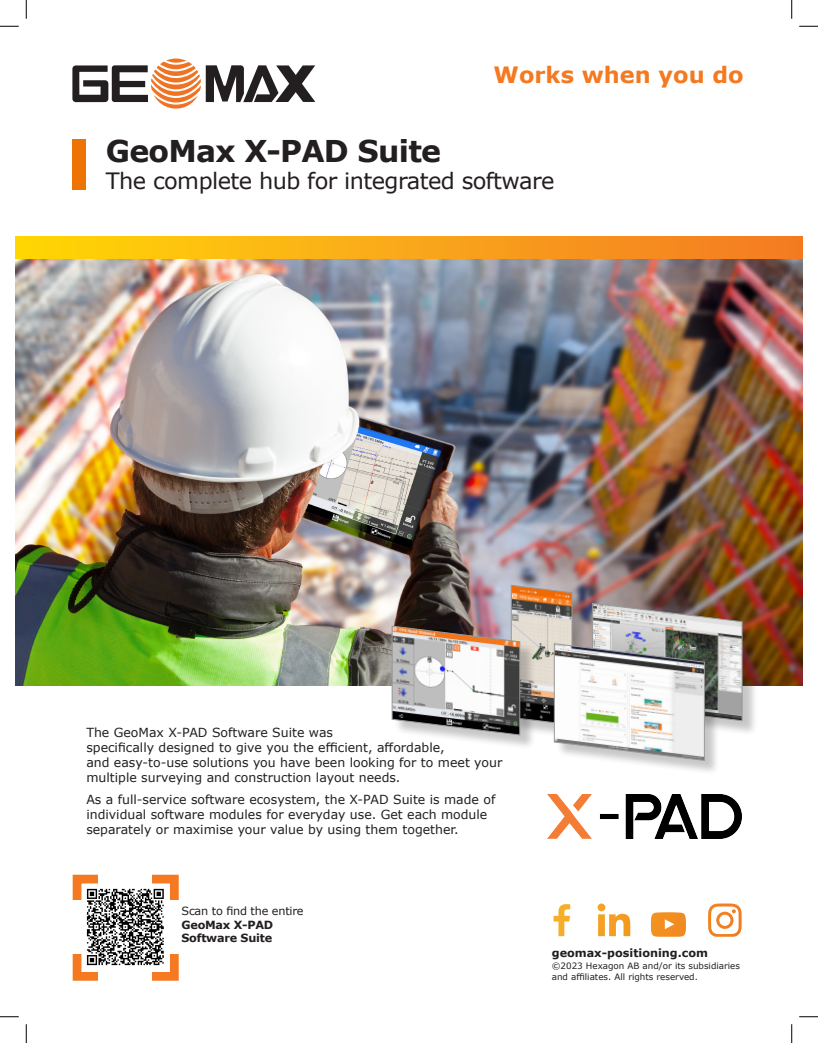
<style>
.page{position:relative;width:818px;height:1043px;background:#fff}
.page>*{position:absolute;margin:0;border:0;box-sizing:border-box;transform-origin:0 0}
.Subtitle{font:700 30px "Verdana";letter-spacing:-.025em;color:#231f20}
.Subtitle-2{font:22.5px "Verdana";letter-spacing:-.025em;color:#231f20}
.t1{font:700 22.5px "Verdana";color:#f47921}
.Text{font:12.5px/15px "Verdana";color:#231f20}
.Text-2{font:700 11.25px/13.5px "Verdana";letter-spacing:-.02em;color:#231f20}
.Text-3{font:700 11.25px "Verdana";color:#231f20}
.t2{font:8.75px/11.2px "Verdana";color:#231f20}
.s1{font-weight:400}
</style>
<div class="page">
<img style="left:16px;top:258px;width:786px;height:427px">
<div style="left:16px;top:236px;width:786px;height:22px;background:linear-gradient(to right,#ffd708,#f47926)"></div>
<div style="left:72px;top:139px;width:14px;height:50px;background:#ed7303"></div>
<svg style="left:651px;top:912px;width:35px;height:24px"></svg>
<svg style="left:597px;top:903px;width:33px;height:33px"></svg>
<svg style="left:553px;top:904px;width:17px;height:32px"></svg>
<svg style="left:708px;top:903px;width:33px;height:33px"></svg>
<img style="left:548px;top:794px;width:193px;height:44px">
<svg style="left:166px;top:59px;width:20px;height:4px"></svg>
<svg style="left:72px;top:62px;width:243px;height:47px"></svg>
<div style="left:594px;top:605px;width:164px;height:131px;background:#231f20;opacity:.25"></div>
<div style="left:556px;top:645px;width:164px;height:130px;background:#231f20;opacity:.25"></div>
<img style="left:391px;top:584px;width:351px;height:177px">
<div style="left:73px;top:874px;width:106px;height:106px;border:9px solid #f47921"></div>
<div style="left:71px;top:900px;width:109px;height:54px;background:#fff"></div>
<div style="left:98px;top:873px;width:54px;height:109px;background:#fff"></div>
<img style="left:86px;top:888px;width:78px;height:78px">
<svg style="left:0;top:25px;width:19px;height:2px"></svg>
<svg style="left:799px;top:25px;width:19px;height:2px"></svg>
<svg style="left:0;top:1016px;width:19px;height:1px"></svg>
<svg style="left:799px;top:1016px;width:19px;height:1px"></svg>
<svg style="left:25px;top:0;width:2px;height:19px"></svg>
<svg style="left:25px;top:1024px;width:2px;height:18px"></svg>
<svg style="left:791px;top:0;width:1px;height:19px"></svg>
<svg style="left:791px;top:1024px;width:1px;height:18px"></svg>
<p class="t1" style="left:493px;top:59px;width:251px">Works when you do</p>
<p class="Subtitle" style="left:106px;top:130px;width:337px">GeoMax X-PAD Suite</p>
<p class="Subtitle-2" style="left:106px;top:165px;width:450px">The complete hub for integrated software</p>
<p class="Text" style="left:86px;top:725px;width:417px">The GeoMax X-PAD Software Suite was<br>specifically designed to give you the efficient, affordable,<br>and easy-to-use solutions you have been looking for to meet your multiple surveying and construction layout needs.</p>
<p class="Text" style="left:86px;top:792px;width:410px">As a full-service software ecosystem, the X-PAD Suite is made of individual software modules for everyday use. Get each module separately or maximise your value by using them together.</p>
<p class="Text-2" style="left:181px;top:904px;width:124px"><span class="s1">Scan to find the entire<br></span>GeoMax X-PAD<br>Software Suite</p>
<p class="Text-3" style="left:551px;top:945px;width:158px">geomax-positioning.com</p>
<p class="t2" style="left:551px;top:959px;width:190px">©2023 Hexagon AB and/or its subsidiaries and affiliates. All rights reserved.</p>
</div>
